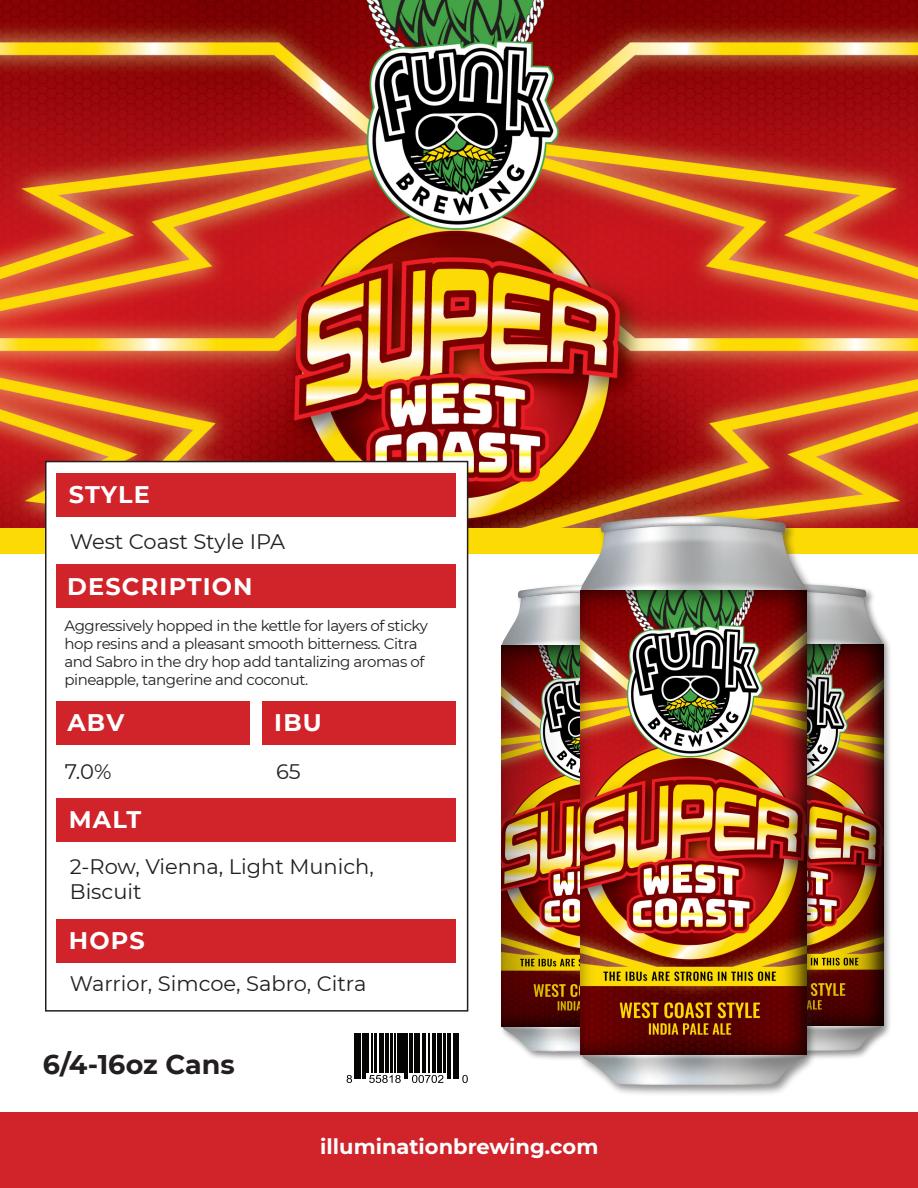
<style>
.page{position:relative;width:918px;height:1188px;background:#fff}
.page>*{position:absolute;margin:0;border:0;box-sizing:border-box;transform-origin:0 0}
.t1{font:700 27px "Montserrat";color:#231f20}
.t2{font:700 24px "Montserrat";letter-spacing:.05em;color:#fff}
.t3{font:21px/25.2px "Montserrat";color:#231f20}
.t4{font:700 21px "Montserrat";color:#fff}
.t5{font:15px/18px "Montserrat";letter-spacing:-.03em;color:#231f20}
</style>
<div class="page">
<img style="left:0;top:0;width:918px;height:529px">
<div style="left:0;top:529px;width:918px;height:25px;background:#fcdb04"></div>
<div style="left:0;top:1112px;width:918px;height:76px;background:#d1232a"></div>
<div style="left:46px;top:462px;width:422px;height:549px;background:#fff"></div>
<div style="left:45px;top:461px;width:423px;height:551px;border:2px solid #231f20"></div>
<div style="left:57px;top:473px;width:399px;height:44px;background:#d1232a"></div>
<div style="left:57px;top:564px;width:399px;height:44px;background:#d1232a"></div>
<div style="left:57px;top:701px;width:193px;height:44px;background:#d1232a"></div>
<div style="left:262px;top:701px;width:194px;height:44px;background:#d1232a"></div>
<div style="left:57px;top:798px;width:399px;height:44px;background:#d1232a"></div>
<div style="left:57px;top:919px;width:399px;height:44px;background:#d1232a"></div>
<img style="left:502px;top:594px;width:76px;height:458px">
<img style="left:518px;top:585px;width:60px;height:14px">
<img style="left:501px;top:645px;width:77px;height:383px">
<div style="left:696px;top:581px;width:196px;height:479px;background:#231f20;opacity:.5"></div>
<img style="left:817px;top:585px;width:65px;height:466px">
<img style="left:817px;top:584px;width:49px;height:14px">
<img style="left:817px;top:644px;width:67px;height:383px">
<div style="left:578px;top:513px;width:239px;height:584px;background:#231f20;opacity:.5"></div>
<img style="left:581px;top:517px;width:224px;height:568px">
<img style="left:600px;top:516px;width:186px;height:17px">
<img style="left:580px;top:590px;width:226px;height:465px">
<svg style="left:346px;top:1033px;width:120px;height:50px"></svg>
<hr style="left:354px;top:1033px;width:1px;height:45px;background:#040503">
<hr style="left:356px;top:1033px;width:2px;height:45px;background:#040503">
<hr style="left:359px;top:1033px;width:2px;height:45px;background:#040503">
<hr style="left:362px;top:1033px;width:3px;height:45px;background:#040503">
<hr style="left:366px;top:1033px;width:3px;height:40px;background:#040503">
<hr style="left:372px;top:1033px;width:1px;height:40px;background:#040503">
<hr style="left:374px;top:1033px;width:2px;height:40px;background:#040503">
<hr style="left:380px;top:1033px;width:1px;height:40px;background:#040503">
<hr style="left:382px;top:1033px;width:2px;height:40px;background:#040503">
<hr style="left:385px;top:1033px;width:3px;height:40px;background:#040503">
<hr style="left:391px;top:1033px;width:2px;height:40px;background:#040503">
<hr style="left:395px;top:1033px;width:1px;height:40px;background:#040503">
<hr style="left:397px;top:1033px;width:2px;height:40px;background:#040503">
<hr style="left:400px;top:1033px;width:4px;height:40px;background:#040503">
<hr style="left:405px;top:1033px;width:1px;height:45px;background:#040503">
<hr style="left:407px;top:1033px;width:1px;height:45px;background:#040503">
<hr style="left:409px;top:1033px;width:3px;height:40px;background:#040503">
<hr style="left:415px;top:1033px;width:1px;height:40px;background:#040503">
<hr style="left:417px;top:1033px;width:3px;height:40px;background:#040503">
<hr style="left:422px;top:1033px;width:1px;height:40px;background:#040503">
<hr style="left:424px;top:1033px;width:1px;height:40px;background:#040503">
<hr style="left:429px;top:1033px;width:1px;height:40px;background:#040503">
<hr style="left:432px;top:1033px;width:3px;height:40px;background:#040503">
<hr style="left:438px;top:1033px;width:1px;height:40px;background:#040503">
<hr style="left:440px;top:1033px;width:2px;height:40px;background:#040503">
<hr style="left:443px;top:1033px;width:2px;height:40px;background:#040503">
<hr style="left:448px;top:1033px;width:3px;height:45px;background:#040503">
<hr style="left:453px;top:1033px;width:1px;height:45px;background:#040503">
<hr style="left:455px;top:1033px;width:1px;height:45px;background:#040503">
<hr style="left:457px;top:1033px;width:1px;height:45px;background:#040503">
<svg style="left:347px;top:1075px;width:5px;height:8px"></svg>
<svg style="left:369px;top:1075px;width:32px;height:8px"></svg>
<svg style="left:412px;top:1075px;width:31px;height:8px"></svg>
<svg style="left:462px;top:1075px;width:6px;height:8px"></svg>
<p class="t2" style="left:69px;top:478px;width:83px">STYLE</p>
<p class="t3" style="left:70px;top:528px;width:217px">West Coast Style IPA</p>
<p class="t2" style="left:67px;top:569px;width:187px">DESCRIPTION</p>
<p class="t5" style="left:64px;top:616px;width:365px">Aggressively hopped in the kettle for layers of sticky hop resins and a pleasant smooth bitterness. Citra and Sabro in the dry hop add tantalizing aromas of pineapple, tangerine and coconut.</p>
<p class="t2" style="left:67px;top:706px;width:58px">ABV</p>
<p class="t3" style="left:65px;top:759px;width:48px">7.0%</p>
<p class="t2" style="left:274px;top:706px;width:49px">IBU</p>
<p class="t3" style="left:276px;top:759px;width:26px">65</p>
<p class="t2" style="left:69px;top:802px;width:74px">MALT</p>
<p class="t3" style="left:70px;top:853px;width:305px">2-Row, Vienna, Light Munich,<br>Biscuit</p>
<p class="t2" style="left:69px;top:924px;width:78px">HOPS</p>
<p class="t3" style="left:70px;top:971px;width:298px">Warrior, Simcoe, Sabro, Citra</p>
<p class="t1" style="left:43px;top:1045px;width:194px">6/4-16oz Cans</p>
<p class="t4" style="left:320px;top:1132px;width:280px">illuminationbrewing.com</p>
</div>
